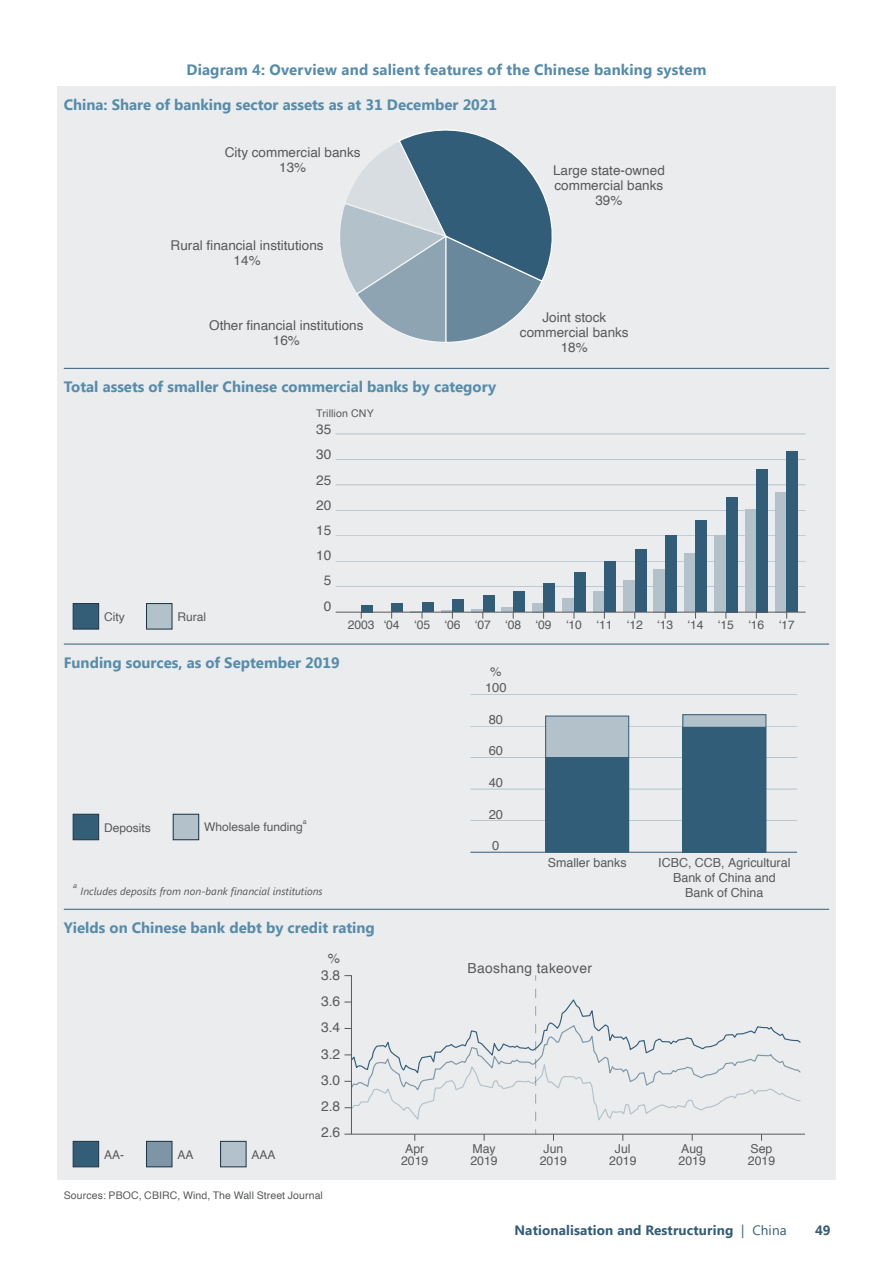
<style>
.page{position:relative;width:893px;height:1263px;background:#fff}
.page>*{position:absolute;margin:0;border:0;box-sizing:border-box;transform-origin:0 0}
.t1{font:700 15px "Segoe UI";color:#568cab}
.t2{font:13.8px/26.1px "Helvetica";letter-spacing:.025em;color:#58595b;text-align:justify}
.t3{font:13.65px/25.2px "Helvetica";letter-spacing:.01em;color:#58595b;text-align:justify}
.t4{font:13.5px/15px "Helvetica";color:#58595b;text-align:center}
.t5{font:700 13.5px "Segoe UI";letter-spacing:.01em;color:#345d78}
.t6{font:12.9px "Helvetica";color:#58595b}
.t7{font:12.45px/15px "Helvetica";color:#58595b;text-align:center}
.t8{font:12.3px/12.3px "Helvetica";color:#58595b;text-align:center}
.t9{font:12.15px "Helvetica";letter-spacing:-.005em;color:#58595b}
.t10{font:12px "Helvetica";color:#58595b}
.t11{font:10.65px "Helvetica";letter-spacing:.01em;color:#58595b}
.t12{font:italic 10.5px "Segoe UI";color:#58595b}
.t13{font:10.5px "Helvetica";letter-spacing:.01em;color:#58595b}
.t14{font:italic 7.05px "Helvetica";color:#58595b}
.t15{font:7.05px "Helvetica";color:#58595b}
.s1{font-weight:400}
</style>
<div class="page">
<div style="left:57px;top:86px;width:779px;height:1094px;background:#eaeced"></div>
<hr style="left:64px;top:909px;width:765px;height:1px;background:#345d78">
<div style="left:73px;top:1141px;width:26px;height:26px;background:#345d78;border:1px solid #1b3344"></div>
<div style="left:146px;top:1142px;width:26px;height:25px;background:#7c96a6"></div>
<div style="left:146px;top:1141px;width:26px;height:26px;border:1px solid #1b3344"></div>
<div style="left:221px;top:1141px;width:25px;height:26px;background:#b3c1ca"></div>
<div style="left:220px;top:1141px;width:26px;height:26px;border:1px solid #1b3344"></div>
<hr style="left:344px;top:1134px;width:461px;height:1px;background:#58595b">
<hr style="left:351px;top:975px;width:1px;height:159px;background:#58595b">
<svg style="left:344px;top:989px;width:458px;height:152px"></svg>
<svg style="left:340px;top:129px;width:213px;height:214px"></svg>
<hr style="left:64px;top:368px;width:765px;height:1px;background:#345d78">
<div style="left:73px;top:603px;width:26px;height:26px;background:#345d78;border:1px solid #1b3344"></div>
<div style="left:146px;top:604px;width:26px;height:25px;background:#b3c1ca"></div>
<div style="left:146px;top:603px;width:26px;height:26px;border:1px solid #1b3344"></div>
<hr style="left:336px;top:434px;width:470px;height:1px;background:#325d79">
<hr style="left:336px;top:459px;width:470px;height:1px;background:#325d79">
<hr style="left:336px;top:485px;width:470px;height:1px;background:#325d79">
<hr style="left:336px;top:510px;width:409px;height:1px;background:#325d79">
<hr style="left:336px;top:536px;width:378px;height:1px;background:#325d79">
<hr style="left:336px;top:561px;width:348px;height:1px;background:#325d79">
<hr style="left:336px;top:586px;width:287px;height:1px;background:#325d79">
<div style="left:635px;top:549px;width:11px;height:63px;background:#325d79"></div>
<div style="left:623px;top:580px;width:12px;height:32px;background:#b3c1ca"></div>
<div style="left:665px;top:535px;width:12px;height:77px;background:#325d79"></div>
<div style="left:654px;top:569px;width:11px;height:43px;background:#b3c1ca"></div>
<div style="left:696px;top:521px;width:11px;height:91px;background:#325d79"></div>
<div style="left:684px;top:554px;width:12px;height:58px;background:#b3c1ca"></div>
<div style="left:726px;top:497px;width:11px;height:115px;background:#325d79"></div>
<div style="left:714px;top:535px;width:12px;height:77px;background:#b3c1ca"></div>
<div style="left:756px;top:469px;width:12px;height:143px;background:#325d79"></div>
<div style="left:745px;top:509px;width:11px;height:103px;background:#b3c1ca"></div>
<div style="left:787px;top:451px;width:11px;height:161px;background:#325d79"></div>
<div style="left:775px;top:492px;width:12px;height:120px;background:#b3c1ca"></div>
<div style="left:361px;top:605px;width:12px;height:7px;background:#325d79"></div>
<div style="left:392px;top:603px;width:11px;height:9px;background:#325d79"></div>
<div style="left:422px;top:602px;width:12px;height:10px;background:#325d79"></div>
<svg style="left:410px;top:611px;width:13px;height:8px"></svg>
<div style="left:452px;top:599px;width:12px;height:13px;background:#325d79"></div>
<svg style="left:441px;top:610px;width:12px;height:9px"></svg>
<div style="left:483px;top:596px;width:11px;height:16px;background:#325d79"></div>
<svg style="left:471px;top:609px;width:12px;height:10px"></svg>
<div style="left:513px;top:591px;width:12px;height:21px;background:#325d79"></div>
<svg style="left:502px;top:608px;width:11px;height:4px"></svg>
<div style="left:544px;top:583px;width:11px;height:29px;background:#325d79"></div>
<div style="left:532px;top:603px;width:12px;height:9px;background:#b3c1ca"></div>
<div style="left:574px;top:572px;width:12px;height:40px;background:#325d79"></div>
<div style="left:562px;top:598px;width:12px;height:14px;background:#b3c1ca"></div>
<div style="left:604px;top:562px;width:12px;height:50px;background:#325d79"></div>
<div style="left:593px;top:591px;width:11px;height:21px;background:#b3c1ca"></div>
<hr style="left:336px;top:612px;width:470px;height:1px;background:#58595b">
<hr style="left:64px;top:644px;width:765px;height:1px;background:#345d78">
<div style="left:73px;top:814px;width:26px;height:26px;background:#345d78;border:1px solid #1b3344"></div>
<div style="left:173px;top:814px;width:25px;height:26px;background:#b3c1ca"></div>
<div style="left:173px;top:814px;width:26px;height:26px;border:1px solid #1b3344"></div>
<div style="left:546px;top:757px;width:83px;height:95px;background:#325d79"></div>
<div style="left:546px;top:716px;width:83px;height:41px;background:#b3c1ca"></div>
<div style="left:545px;top:716px;width:84px;height:136px;border:1px solid #325d79"></div>
<hr style="left:470px;top:694px;width:327px;height:1px;background:#325d79">
<hr style="left:470px;top:757px;width:327px;height:1px;background:#325d79">
<hr style="left:470px;top:789px;width:327px;height:1px;background:#325d79">
<hr style="left:470px;top:820px;width:327px;height:1px;background:#325d79">
<hr style="left:470px;top:852px;width:327px;height:1px;background:#325d79">
<hr style="left:470px;top:727px;width:76px;height:1px;background:#325d79">
<hr style="left:629px;top:727px;width:168px;height:1px;background:#325d79">
<div style="left:683px;top:727px;width:83px;height:125px;background:#325d79"></div>
<div style="left:683px;top:715px;width:83px;height:12px;background:#b3c1ca"></div>
<div style="left:682px;top:714px;width:84px;height:138px;border:1px solid #325d79"></div>
<svg style="left:779px;top:612px;width:15px;height:7px"></svg>
<p class="t1" style="left:186px;top:61px;width:521px">Diagram 4: Overview and salient features of the Chinese banking system</p>
<p class="t1" style="left:64px;top:96px;width:435px">China: Share of banking sector assets as at 31 December 2021</p>
<p class="t4" style="left:225px;top:145px;width:137px">City commercial banks<br>13%</p>
<p class="t4" style="left:171px;top:238px;width:155px">Rural financial institutions<br>14%</p>
<p class="t4" style="left:209px;top:319px;width:156px">Other financial institutions<br>16%</p>
<p class="t1" style="left:64px;top:378px;width:434px">Total assets of smaller Chinese commercial banks by category</p>
<p class="t11" style="left:316px;top:405px;width:59px">Trillion CNY</p>
<p class="t3" style="left:316px;top:417px;width:17px">35<br>30<br>25</p>
<p class="t3" style="left:316px;top:493px;width:17px">20</p>
<p class="t3" style="left:316px;top:518px;width:17px">15</p>
<p class="t3" style="left:316px;top:543px;width:17px">10</p>
<p class="t3" style="left:324px;top:568px;width:9px">5</p>
<p class="t4" style="left:553px;top:163px;width:113px">Large state-owned commercial banks<br>39%</p>
<p class="t4" style="left:520px;top:311px;width:110px">Joint stock commercial banks<br>18%</p>
<p class="t10" style="left:104px;top:607px;width:22px">City</p>
<p class="t10" style="left:177px;top:607px;width:30px">Rural</p>
<p class="t3" style="left:324px;top:594px;width:9px">0</p>
<p class="t9" style="left:348px;top:615px;width:418px">2003 ‘04 ‘05 ‘06 ‘07 ‘08 ‘09 ‘10 ‘11 ‘12 ‘13 ‘14 ‘15 ‘16</p>
<p class="t1" style="left:64px;top:654px;width:277px">Funding sources, as of September 2019</p>
<p class="t10" style="left:104px;top:818px;width:48px">Deposits</p>
<p class="t15" style="left:303px;top:816px;width:5px">a</p>
<p class="t10" style="left:204px;top:818px;width:100px">Wholesale funding</p>
<p class="t14" style="left:73px;top:880px;width:5px">a</p>
<p class="t12" style="left:81px;top:885px;width:244px">Includes deposits from non-bank financial institutions</p>
<p class="t6" style="left:490px;top:661px;width:13px">%</p>
<p class="t6" style="left:485px;top:677px;width:23px">100</p>
<p class="t6" style="left:489px;top:709px;width:16px">80</p>
<p class="t6" style="left:489px;top:741px;width:16px">60</p>
<p class="t6" style="left:489px;top:772px;width:16px">40</p>
<p class="t6" style="left:489px;top:804px;width:16px">20</p>
<p class="t6" style="left:492px;top:836px;width:9px">0</p>
<p class="t7" style="left:548px;top:856px;width:80px">Smaller banks</p>
<p class="t7" style="left:658px;top:856px;width:134px">ICBC, CCB, Agricultural<br>Bank of China and<br>Bank of China</p>
<p class="t1" style="left:64px;top:919px;width:313px">Yields on Chinese bank debt by credit rating</p>
<p class="t2" style="left:328px;top:946px;width:14px">%</p>
<p class="t2" style="left:321px;top:963px;width:21px">3.8<br>3.6<br>3.4<br>3.2<br>3.0<br>2.8<br>2.6</p>
<p class="t10" style="left:104px;top:1145px;width:22px">AA-</p>
<p class="t10" style="left:177px;top:1145px;width:18px">AA</p>
<p class="t10" style="left:252px;top:1145px;width:26px">AAA</p>
<p class="t13" style="left:64px;top:1187px;width:261px">Sources: PBOC, CBIRC, Wind, The Wall Street Journal</p>
<p class="t2" style="left:468px;top:955px;width:126px">Baoshang takeover</p>
<p class="t8" style="left:401px;top:1143px;width:29px">Apr<br>2019</p>
<p class="t8" style="left:470px;top:1143px;width:29px;text-align:left">May<br>2019</p>
<p class="t8" style="left:540px;top:1143px;width:29px">Jun<br>2019</p>
<p class="t8" style="left:609px;top:1143px;width:29px">Jul<br>2019</p>
<p class="t8" style="left:678px;top:1143px;width:29px;text-align:left">Aug<br>2019</p>
<p class="t8" style="left:748px;top:1143px;width:29px;text-align:left">Sep<br>2019</p>
<p class="t5" style="left:514px;top:1222px;width:274px">Nationalisation and Restructuring <span class="s1">| China</span></p>
<p class="t5" style="left:815px;top:1222px;width:17px">49</p>
</div>
